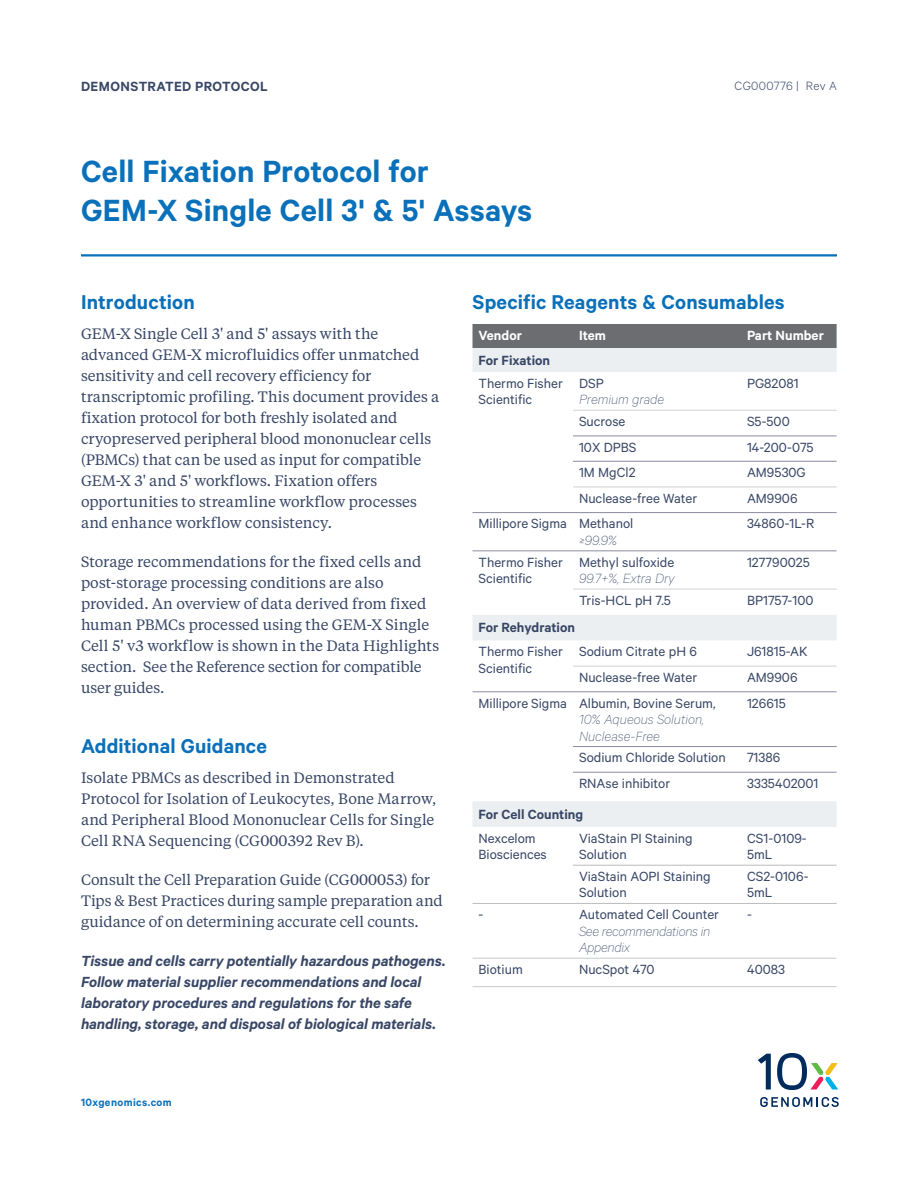
<style>
.page{position:relative;width:918px;height:1188px;background:#fff}
.page>*{position:absolute;margin:0;border:0;box-sizing:border-box;transform-origin:0 0}
.Cover_Title{font:600 34.5px/39px "Calibre";letter-spacing:.005em;color:#0970b9}
.Section_Header{font:600 22.5px "Calibre";letter-spacing:.005em;color:#0970b9}
.Body_Copy{font:italic 600 16.5px/21px "Calibre";letter-spacing:-.005em;color:#384766}
.Body_Copy-2{font:15px/21px "Tiempos Text";letter-spacing:-.005em;color:#384766}
.Table_body{font:15px/16.5px "Calibre";color:#384766}
.Table_body-2{font:italic 100 15px/16.5px "Calibre";color:#384766}
.Table_body-3{font:italic 100 15px/16.5px "Calibre";letter-spacing:-.02em;color:#384766}
.Table_subheader{font:600 15px "Calibre";color:#384766}
.Table_subheader-2{font:600 15px "Calibre";letter-spacing:.025em;color:#384766}
.Table_header{font:600 15px "Calibre";color:#fff}
.t1{font:300 13.5px "Calibre";letter-spacing:.02em;color:#384766}
.t2{font:600 12px "Calibre";letter-spacing:.035em;color:#0970b9}
.s1{font-weight:400;font-style:normal}
.s2{font-weight:100;font-style:italic}
</style>
<div class="page">
<svg style="left:758px;top:1054px;width:13px;height:36px"></svg>
<svg style="left:777px;top:1053px;width:61px;height:37px"></svg>
<svg style="left:760px;top:1097px;width:79px;height:10px"></svg>
<hr style="left:81px;top:254px;width:756px;height:2px;background:#0970b9">
<div style="left:472px;top:324px;width:365px;height:24px;background:#6c6d70"></div>
<svg style="left:472px;top:348px;width:365px;height:479px"></svg>
<hr style="left:573px;top:865px;width:168px;height:1px;background:#babbbe">
<hr style="left:741px;top:865px;width:96px;height:1px;background:#babbbe">
<hr style="left:573px;top:410px;width:168px;height:1px;background:#d1d2d4">
<hr style="left:741px;top:410px;width:96px;height:1px;background:#d1d2d4">
<hr style="left:573px;top:589px;width:168px;height:1px;background:#d1d2d4">
<hr style="left:741px;top:589px;width:96px;height:1px;background:#d1d2d4">
<hr style="left:573px;top:487px;width:168px;height:1px;background:#d1d2d4">
<hr style="left:741px;top:487px;width:96px;height:1px;background:#d1d2d4">
<hr style="left:573px;top:666px;width:168px;height:1px;background:#d1d2d4">
<hr style="left:741px;top:666px;width:96px;height:1px;background:#d1d2d4">
<hr style="left:472px;top:903px;width:101px;height:1px;background:#bcbdc0">
<hr style="left:573px;top:903px;width:168px;height:1px;background:#bcbdc0">
<hr style="left:741px;top:903px;width:96px;height:1px;background:#bcbdc0">
<hr style="left:573px;top:436px;width:168px;height:1px;background:#8b8ba0">
<hr style="left:741px;top:436px;width:96px;height:1px;background:#8b8ba0">
<hr style="left:573px;top:461px;width:168px;height:1px;background:#8b8ba0">
<hr style="left:741px;top:461px;width:96px;height:1px;background:#8b8ba0">
<hr style="left:573px;top:512px;width:168px;height:1px;background:#8b8ba0">
<hr style="left:741px;top:512px;width:96px;height:1px;background:#8b8ba0">
<hr style="left:472px;top:551px;width:101px;height:1px;background:#8b8ba0">
<hr style="left:573px;top:551px;width:168px;height:1px;background:#8b8ba0">
<hr style="left:741px;top:551px;width:96px;height:1px;background:#8b8ba0">
<hr style="left:472px;top:692px;width:101px;height:1px;background:#8b8ba0">
<hr style="left:573px;top:692px;width:168px;height:1px;background:#8b8ba0">
<hr style="left:741px;top:692px;width:96px;height:1px;background:#8b8ba0">
<hr style="left:573px;top:746px;width:168px;height:1px;background:#8b8ba0">
<hr style="left:741px;top:746px;width:96px;height:1px;background:#8b8ba0">
<hr style="left:573px;top:772px;width:168px;height:1px;background:#8b8ba0">
<hr style="left:741px;top:772px;width:96px;height:1px;background:#8b8ba0">
<hr style="left:472px;top:512px;width:101px;height:1px;background:#8b8ba0">
<hr style="left:472px;top:958px;width:101px;height:1px;background:#c5c9cc">
<hr style="left:573px;top:958px;width:168px;height:1px;background:#c5c9cc">
<hr style="left:741px;top:958px;width:96px;height:1px;background:#c5c9cc">
<hr style="left:472px;top:986px;width:101px;height:1px;background:#c5c9cc">
<hr style="left:573px;top:986px;width:168px;height:1px;background:#c5c9cc">
<hr style="left:741px;top:986px;width:96px;height:1px;background:#c5c9cc">
<p class="Table_subheader-2" style="left:81px;top:77px;width:188px">DEMONSTRATED PROTOCOL</p>
<p class="t1" style="left:735px;top:78px;width:104px">CG000776 | Rev A</p>
<p class="Cover_Title" style="left:81px;top:151px;width:453px">Cell Fixation Protocol for<br>GEM-X Single Cell 3' &amp; 5' Assays</p>
<p class="Section_Header" style="left:81px;top:288px;width:115px">Introduction</p>
<p class="Body_Copy-2" style="left:81px;top:323px;width:360px">GEM-X Single Cell 3' and 5' assays with the advanced GEM-X microfluidics offer unmatched sensitivity and cell recovery efficiency for transcriptomic profiling. This document provides a fixation protocol for both freshly isolated and cryopreserved peripheral blood mononuclear cells (PBMCs) that can be used as input for compatible GEM-X 3' and 5' workflows. Fixation offers opportunities to streamline workflow processes and enhance workflow consistency.</p>
<p class="Body_Copy-2" style="left:81px;top:551px;width:360px">Storage recommendations for the fixed cells and post-storage processing conditions are also provided. An overview of data derived from fixed human PBMCs processed using the GEM-X Single Cell 5' v3 workflow is shown in the Data Highlights section. See the Reference section for compatible user guides.</p>
<p class="Section_Header" style="left:81px;top:733px;width:188px">Additional Guidance</p>
<p class="Body_Copy-2" style="left:81px;top:767px;width:357px">Isolate PBMCs as described in Demonstrated Protocol for Isolation of Leukocytes, Bone Marrow, and Peripheral Blood Mononuclear Cells for Single Cell RNA Sequencing (CG000392 Rev B).</p>
<p class="Body_Copy-2" style="left:81px;top:869px;width:363px">Consult the Cell Preparation Guide (CG000053) for<br>Tips &amp; Best Practices during sample preparation and guidance of on determining accurate cell counts.</p>
<p class="Body_Copy" style="left:81px;top:950px;width:366px">Tissue and cells carry potentially hazardous pathogens.<br>Follow material supplier recommendations and local laboratory procedures and regulations for the safe handling, storage, and disposal of biological materials.</p>
<p class="t2" style="left:81px;top:1095px;width:92px">10xgenomics.com</p>
<p class="Section_Header" style="left:472px;top:288px;width:314px">Specific Reagents &amp; Consumables</p>
<p class="Table_header" style="left:478px;top:326px;width:45px">Vendor</p>
<p class="Table_header" style="left:579px;top:326px;width:28px">Item</p>
<p class="Table_header" style="left:747px;top:326px;width:78px">Part Number</p>
<p class="Table_subheader" style="left:478px;top:351px;width:73px">For Fixation</p>
<p class="Table_body" style="left:478px;top:374px;width:86px">Thermo Fisher<br>Scientific</p>
<p class="Table_body-2" style="left:579px;top:374px;width:87px"><span class="s1">DSP<br></span>Premium grade</p>
<p class="Table_body" style="left:747px;top:374px;width:53px">PG82081</p>
<p class="Table_body" style="left:579px;top:413px;width:48px">Sucrose</p>
<p class="Table_body" style="left:747px;top:413px;width:44px">S5-500</p>
<p class="Table_body" style="left:579px;top:438px;width:59px">10X DPBS</p>
<p class="Table_body" style="left:747px;top:438px;width:68px">14-200-075</p>
<p class="Table_body" style="left:579px;top:464px;width:58px">1M MgCl2</p>
<p class="Table_body" style="left:747px;top:464px;width:60px">AM9530G</p>
<p class="Table_body" style="left:579px;top:489px;width:120px">Nuclease-free Water</p>
<p class="Table_body" style="left:747px;top:489px;width:52px">AM9906</p>
<p class="Table_body" style="left:478px;top:515px;width:90px">Millipore Sigma</p>
<p class="Table_body" style="left:579px;top:515px;width:56px">Methanol <span class="s2">≥99.9%</span></p>
<p class="Table_body" style="left:747px;top:515px;width:69px">34860-1L-R</p>
<p class="Table_body" style="left:478px;top:553px;width:86px">Thermo Fisher<br>Scientific</p>
<p class="Table_body" style="left:579px;top:553px;width:97px">Methyl sulfoxide<br><span class="s2">99.7+%, Extra Dry</span></p>
<p class="Table_body" style="left:747px;top:553px;width:64px">127790025</p>
<p class="Table_body" style="left:579px;top:591px;width:93px">Tris-HCL pH 7.5</p>
<p class="Table_body" style="left:747px;top:591px;width:68px">BP1757-100</p>
<p class="Table_subheader" style="left:478px;top:619px;width:98px">For Rehydration</p>
<p class="Table_body" style="left:478px;top:643px;width:86px">Thermo Fisher<br>Scientific</p>
<p class="Table_body" style="left:579px;top:643px;width:119px">Sodium Citrate pH 6</p>
<p class="Table_body" style="left:747px;top:643px;width:62px">J61815-AK</p>
<p class="Table_body" style="left:579px;top:668px;width:120px">Nuclease-free Water</p>
<p class="Table_body" style="left:747px;top:668px;width:52px">AM9906</p>
<p class="Table_body" style="left:478px;top:694px;width:90px">Millipore Sigma</p>
<p class="Table_body-2" style="left:579px;top:694px;width:138px"><span class="s1">Albumin, Bovine Serum,<br></span>10% Aqueous Solution,<br>Nuclease-Free</p>
<p class="Table_body" style="left:747px;top:694px;width:40px">126615</p>
<p class="Table_body" style="left:579px;top:749px;width:148px">Sodium Chloride Solution</p>
<p class="Table_body" style="left:747px;top:749px;width:35px">71386</p>
<p class="Table_body" style="left:579px;top:775px;width:93px">RNAse inhibitor</p>
<p class="Table_body" style="left:747px;top:775px;width:73px">3335402001</p>
<p class="Table_subheader" style="left:478px;top:805px;width:106px">For Cell Counting</p>
<p class="Table_body" style="left:478px;top:829px;width:70px">Nexcelom<br>Biosciences</p>
<p class="Table_body" style="left:579px;top:829px;width:115px">ViaStain PI Staining<br>Solution</p>
<p class="Table_body" style="left:747px;top:829px;width:61px">CS1-0109-<br>5mL</p>
<p class="Table_body" style="left:579px;top:868px;width:133px">ViaStain AOPI Staining<br>Solution</p>
<p class="Table_body" style="left:747px;top:868px;width:63px">CS2-0106-<br>5mL</p>
<p class="Table_body" style="left:478px;top:906px;width:6px">-</p>
<p class="Table_body-3" style="left:579px;top:906px;width:142px"><span class="s1">Automated Cell Counter<br></span>See recommendations in<br>Appendix</p>
<p class="Table_body" style="left:747px;top:906px;width:6px">-</p>
<p class="Table_body" style="left:478px;top:961px;width:46px">Biotium</p>
<p class="Table_body" style="left:579px;top:961px;width:77px">NucSpot 470</p>
<p class="Table_body" style="left:747px;top:961px;width:40px">40083</p>
</div>
